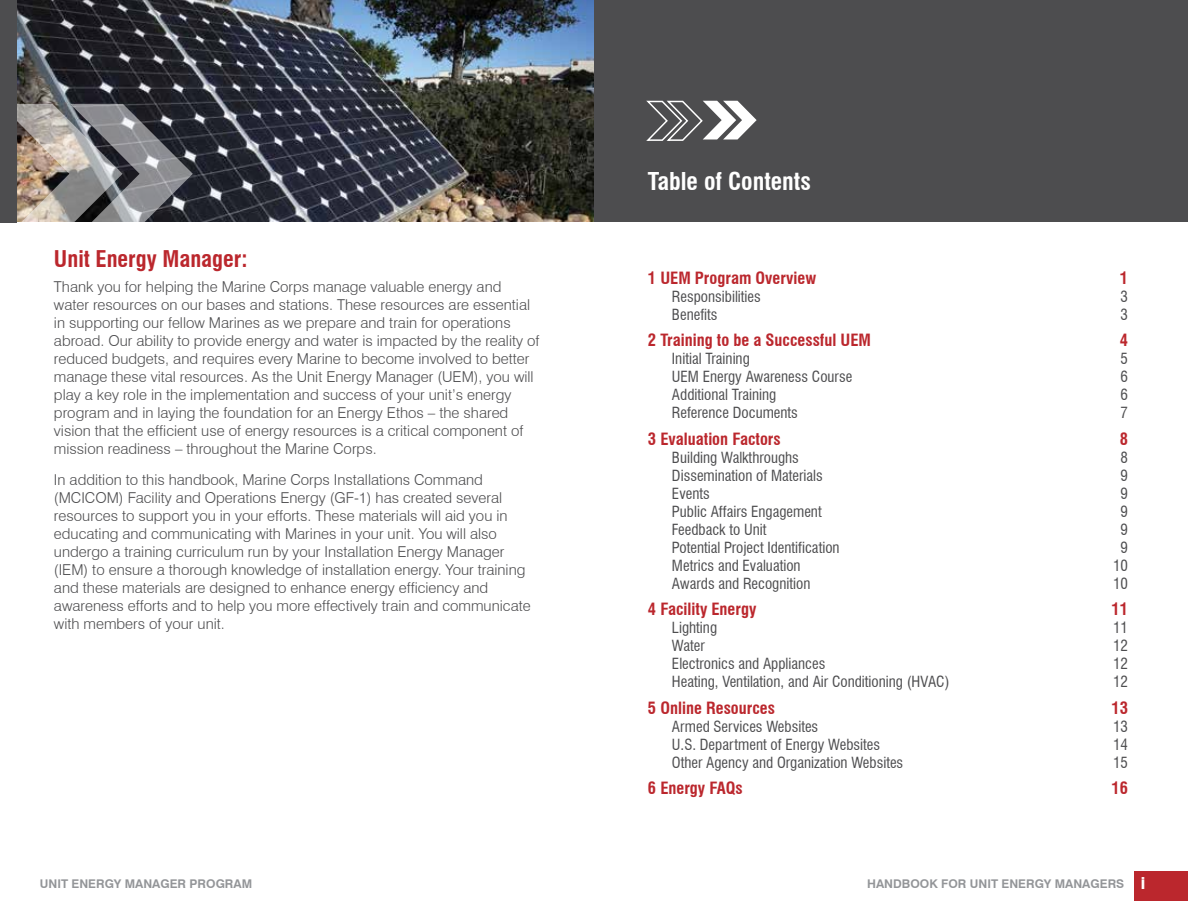
<style>
.page{position:relative;width:1188px;height:918px;background:#fff}
.page>*{position:absolute;margin:0;border:0;box-sizing:border-box;transform-origin:0 0}
.t1{font:700 condensed 24px "Swiss 721 BT";color:#fff}
.t2{font:700 condensed 22.5px "Swiss 721 BT";color:#bb272d}
.t3{font:700 condensed 16.5px "Swiss 721 BT";color:#bb272d}
.t4{font:300 15px/18px "Swiss 721 BT";color:#4d4d4f}
.t5{font:condensed 15px "Swiss 721 BT";color:#4d4d4f}
.t6{font:700 12px "Swiss 721 BT";color:#939598}
.s1{font-family:"Swiss 921 BT Regular A";font-weight:400;font-size:15px;color:#fff}
</style>
<div class="page">
<div style="left:1134px;top:871px;width:54px;height:29px;background:#bb272d"></div>
<div style="left:594px;top:0;width:594px;height:222px;background:#4d4d4f"></div>
<img style="left:17px;top:0;width:577px;height:222px">
<svg style="left:0;top:104px;width:193px;height:119px;background:#84807f"></svg>
<svg style="left:646px;top:100px;width:111px;height:41px"></svg>
<div style="left:0;top:0;width:17px;height:222px;background:#4d4d4f"></div>
<h2 class="t2" style="left:54px;top:245px;width:195px">Unit Energy Manager:</h2>
<p class="t4" style="left:54px;top:277px;width:487px">Thank you for helping the Marine Corps manage valuable energy and water resources on our bases and stations. These resources are essential in supporting our fellow Marines as we prepare and train for operations abroad. Our ability to provide energy and water is impacted by the reality of reduced budgets, and requires every Marine to become involved to better manage these vital resources. As the Unit Energy Manager (UEM), you will play a key role in the implementation and success of your unit’s energy program and in laying the foundation for an Energy Ethos – the shared vision that the efficient use of energy resources is a critical component of mission readiness – throughout the Marine Corps.</p>
<p class="t4" style="left:54px;top:471px;width:478px">In addition to this handbook, Marine Corps Installations Command (MCICOM) Facility and Operations Energy (GF-1) has created several resources to support you in your efforts. These materials will aid you in educating and communicating with Marines in your unit. You will also undergo a training curriculum run by your Installation Energy Manager (IEM) to ensure a thorough knowledge of installation energy. Your training and these materials are designed to enhance energy efficiency and awareness efforts and to help you more effectively train and communicate with members of your unit.</p>
<p class="t6" style="left:40px;top:877px;width:214px">UNIT ENERGY MANAGER PROGRAM</p>
<h1 class="t1" style="left:648px;top:167px;width:165px">Table of Contents</h1>
<p class="t3" style="left:648px;top:268px;width:170px">1 UEM Program Overview</p>
<p class="t3" style="left:1120px;top:268px;width:10px">1</p>
<p class="t5" style="left:672px;top:287px;width:90px">Responsibilities</p>
<p class="t5" style="left:1121px;top:287px;width:9px">3</p>
<p class="t5" style="left:672px;top:305px;width:47px">Benefits</p>
<p class="t5" style="left:1121px;top:305px;width:9px">3</p>
<p class="t3" style="left:648px;top:330px;width:225px">2 Training to be a Successful UEM</p>
<p class="t3" style="left:1120px;top:330px;width:10px">4</p>
<p class="t5" style="left:672px;top:350px;width:79px">Initial Training</p>
<p class="t5" style="left:1121px;top:350px;width:9px">5</p>
<p class="t5" style="left:672px;top:368px;width:182px">UEM Energy Awareness Course</p>
<p class="t5" style="left:1121px;top:368px;width:9px">6</p>
<p class="t5" style="left:672px;top:386px;width:106px">Additional Training</p>
<p class="t5" style="left:1121px;top:386px;width:9px">6</p>
<p class="t5" style="left:672px;top:404px;width:127px">Reference Documents</p>
<p class="t5" style="left:1121px;top:404px;width:9px">7</p>
<p class="t3" style="left:648px;top:429px;width:134px">3 Evaluation Factors</p>
<p class="t3" style="left:1120px;top:429px;width:10px">8</p>
<p class="t5" style="left:672px;top:448px;width:128px">Building Walkthroughs</p>
<p class="t5" style="left:1121px;top:448px;width:9px">8</p>
<p class="t5" style="left:672px;top:466px;width:152px">Dissemination of Materials</p>
<p class="t5" style="left:1121px;top:466px;width:9px">9</p>
<p class="t5" style="left:672px;top:484px;width:39px">Events</p>
<p class="t5" style="left:1121px;top:484px;width:9px">9</p>
<p class="t5" style="left:672px;top:502px;width:151px">Public Affairs Engagement</p>
<p class="t5" style="left:1121px;top:502px;width:9px">9</p>
<p class="t5" style="left:672px;top:520px;width:96px">Feedback to Unit</p>
<p class="t5" style="left:1121px;top:520px;width:9px">9</p>
<p class="t5" style="left:672px;top:538px;width:169px">Potential Project Identification</p>
<p class="t5" style="left:1121px;top:538px;width:9px">9</p>
<p class="t5" style="left:672px;top:556px;width:130px">Metrics and Evaluation</p>
<p class="t5" style="left:1113px;top:556px;width:16px">10</p>
<p class="t5" style="left:672px;top:574px;width:140px">Awards and Recognition</p>
<p class="t5" style="left:1113px;top:574px;width:16px">10</p>
<p class="t3" style="left:648px;top:599px;width:110px">4 Facility Energy</p>
<p class="t3" style="left:1112px;top:599px;width:18px">11</p>
<p class="t5" style="left:672px;top:619px;width:47px">Lighting</p>
<p class="t5" style="left:1113px;top:619px;width:16px">11</p>
<p class="t5" style="left:672px;top:637px;width:34px">Water</p>
<p class="t5" style="left:1113px;top:637px;width:16px">12</p>
<p class="t5" style="left:672px;top:655px;width:155px">Electronics and Appliances</p>
<p class="t5" style="left:1113px;top:655px;width:16px">12</p>
<p class="t5" style="left:672px;top:673px;width:279px">Heating, Ventilation, and Air Conditioning (HVAC)</p>
<p class="t5" style="left:1113px;top:673px;width:16px">12</p>
<p class="t3" style="left:648px;top:698px;width:129px">5 Online Resources</p>
<p class="t3" style="left:1112px;top:698px;width:18px">13</p>
<p class="t5" style="left:672px;top:717px;width:148px">Armed Services Websites</p>
<p class="t5" style="left:1113px;top:717px;width:16px">13</p>
<p class="t5" style="left:672px;top:735px;width:210px">U.S. Department of Energy Websites</p>
<p class="t5" style="left:1113px;top:735px;width:16px">14</p>
<p class="t5" style="left:672px;top:753px;width:233px">Other Agency and Organization Websites</p>
<p class="t5" style="left:1113px;top:753px;width:16px">15</p>
<p class="t3" style="left:648px;top:779px;width:96px">6 Energy FAQs</p>
<p class="t3" style="left:1112px;top:779px;width:18px">16</p>
<p class="t6" style="left:867px;top:877px;width:280px">HANDBOOK FOR UNIT ENERGY MANAGERS <span class="s1">i</span></p>
</div>
